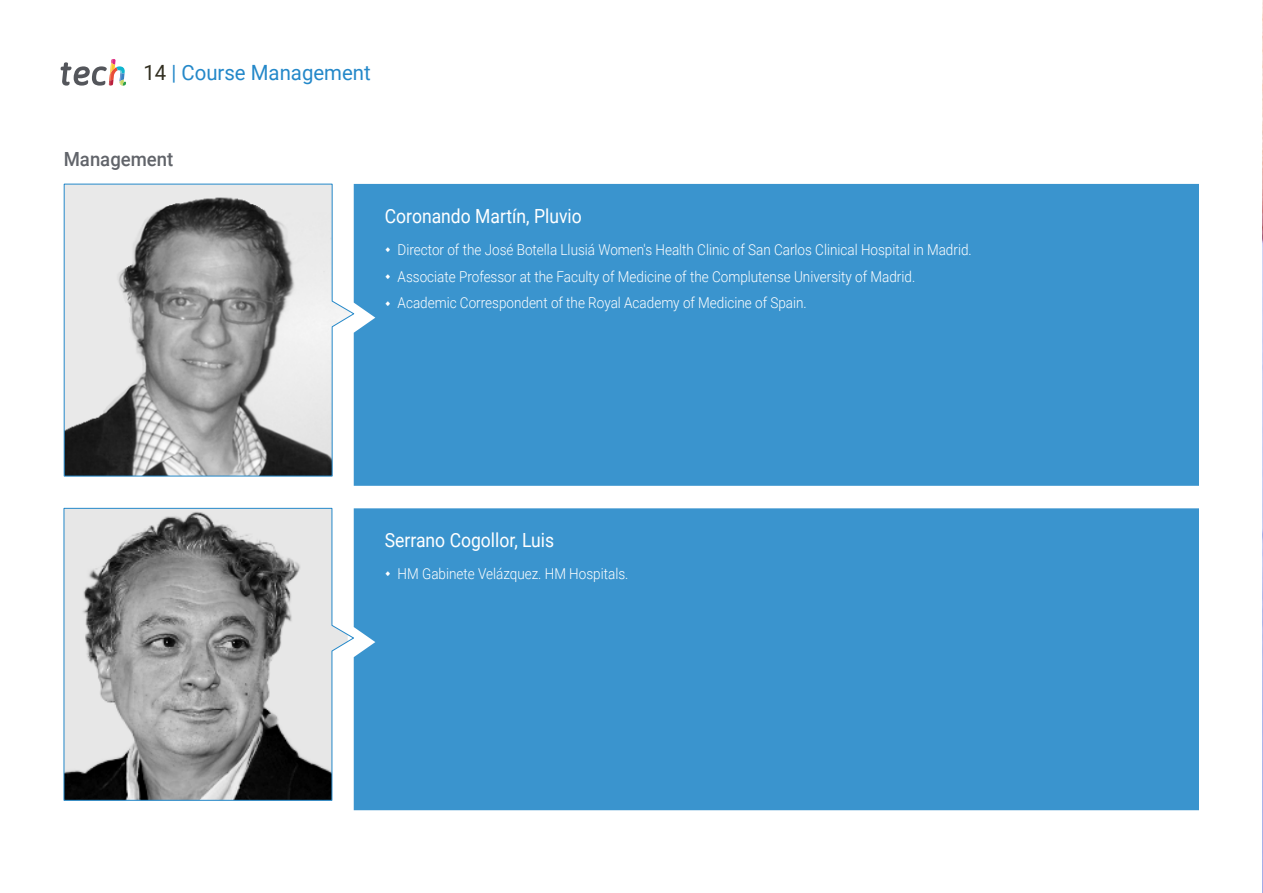
<style>
.page{position:relative;width:1263px;height:893px;background:#fff}
.page>*{position:absolute;margin:0;border:0;box-sizing:border-box;transform-origin:0 0}
.t1{font:21px "Roboto";color:#2488c9}
.t2{font:19.5px "Roboto";color:#fff;scale:.9 1}
.t3{font:500 19.5px "Roboto";color:#61646a;scale:.95 1}
.t4{font:300 15px/26.7px "Roboto";color:#fff;scale:.9 1}
.s1{color:#312e20}
</style>
<div class="page">
<div style="left:354px;top:184px;width:845px;height:302px;background:#3a94ce"></div>
<div style="left:354px;top:508px;width:845px;height:302px;background:#3a94ce"></div>
<svg style="left:64px;top:184px;width:290px;height:292px;background:#afb0b0"></svg>
<svg style="left:64px;top:508px;width:290px;height:293px;background:#a2a4a4"></svg>
<svg style="left:61px;top:59px;width:65px;height:27px"></svg>
<img style="left:1262px;top:0;width:1px;height:893px">
<svg style="left:386px;top:247px;width:4px;height:5px"></svg>
<svg style="left:386px;top:274px;width:4px;height:5px"></svg>
<svg style="left:386px;top:301px;width:4px;height:5px"></svg>
<svg style="left:386px;top:572px;width:4px;height:5px"></svg>
<h1 class="t1" style="left:144px;top:57px;width:229px"><span class="s1">14</span> | Course Management</h1>
<h2 class="t3" style="left:64px;top:145px;width:117px">Management</h2>
<h2 class="t2" style="left:385px;top:202px;width:220px">Coronando Martín, Pluvio</h2>
<p class="t4" style="left:398px;top:236px;width:639px">Director of the José Botella Llusiá Women's Health Clinic of San Carlos Clinical Hospital in Madrid.<br>Associate Professor at the Faculty of Medicine of the Complutense University of Madrid.<br>Academic Correspondent of the Royal Academy of Medicine of Spain.</p>
<h2 class="t2" style="left:385px;top:527px;width:190px">Serrano Cogollor, Luis</h2>
<p class="t4" style="left:398px;top:560px;width:258px">HM Gabinete Velázquez. HM Hospitals.</p>
</div>
